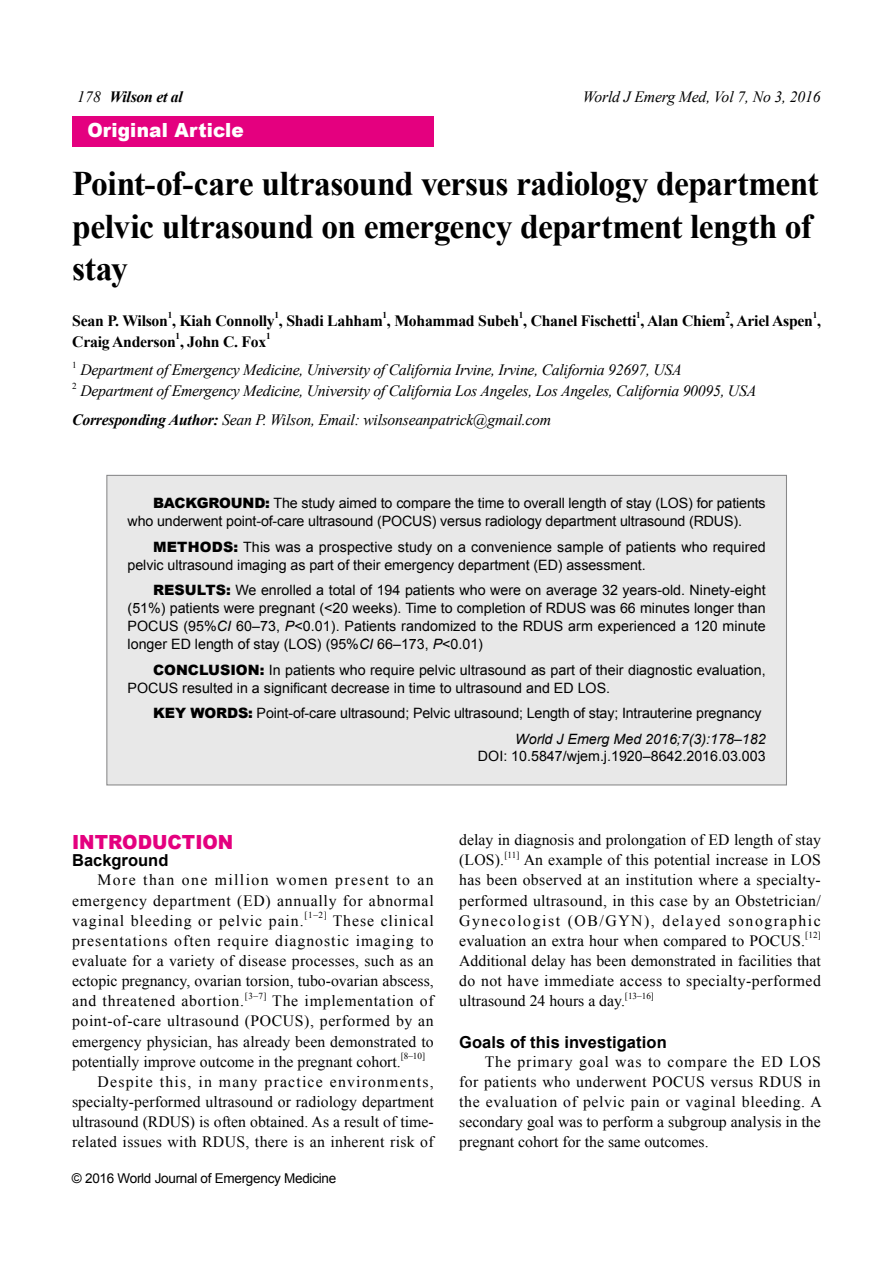
<style>
.page{position:relative;width:893px;height:1263px;background:#fff}
.page>*{position:absolute;margin:0;border:0;box-sizing:border-box;transform-origin:0 0}
.t1{font:700 34.5px/42.5px "Times New Roman";letter-spacing:-.02em;color:#000}
.t2{font:900 19.5px "Arial";letter-spacing:.01em;color:#fff;scale:.95 1}
.t3{font:900 19.5px "Arial";color:#e4007f;scale:.95 1}
.t4{font:700 16.5px "Arial";letter-spacing:.005em;color:#000}
.t5{font:15.75px/20.1px "Times New Roman";letter-spacing:.005em;color:#000;text-align:justify}
.t6{font:italic 15.75px/28.5px "Times New Roman";letter-spacing:-.02em;color:#000}
.t7{font:700 15.75px "Times New Roman";letter-spacing:-.02em;color:#000}
.t8{font:italic 700 15.75px "Times New Roman";letter-spacing:-.02em;color:#000}
.t9{font:14.25px/18px "Arial";letter-spacing:-.005em;color:#000}
.t10{font:13.5px "Arial";letter-spacing:-.02em;color:#000}
.t11{font:9.15px "Times New Roman";color:#000}
.t12{font:700 9.15px "Times New Roman";color:#000}
.s1{font-weight:400}
.s2{font-weight:700}
.s3{font-weight:900}
.s4{font-style:italic}
</style>
<div class="page">
<div style="left:72px;top:116px;width:361px;height:31px;background:#e4007f"></div>
<div style="left:107px;top:475px;width:679px;height:310px;background:#e8e8e8"></div>
<p class="t8" style="left:77px;top:91px;width:107px"><span class="s1">178</span> Wilson et al</p>
<p class="t6" style="left:583px;top:84px;width:239px">World J Emerg Med, Vol 7, No 3, 2016</p>
<p class="t2" style="left:87px;top:123px;width:166px">Original Article</p>
<h1 class="t1" style="left:72px;top:166px;width:747px">Point-of-care ultrasound versus radiology department pelvic ultrasound on emergency department length of stay</h1>
<p class="t7" style="left:72px;top:315px;width:750px">Sean P. Wilson , Kiah Connolly , Shadi Lahham , Mohammad Subeh , Chanel Fischetti , Alan Chiem , Ariel Aspen ,</p>
<p class="t12" style="left:168px;top:312px;width:6px">1</p>
<p class="t12" style="left:274px;top:312px;width:6px">1</p>
<p class="t12" style="left:382px;top:312px;width:6px">1</p>
<p class="t12" style="left:519px;top:312px;width:6px">1</p>
<p class="t12" style="left:636px;top:312px;width:6px">1</p>
<p class="t12" style="left:725px;top:312px;width:6px">2</p>
<p class="t12" style="left:812px;top:312px;width:6px">1</p>
<p class="t7" style="left:72px;top:336px;width:195px">Craig Anderson , John C. Fox</p>
<p class="t12" style="left:175px;top:333px;width:6px">1</p>
<p class="t12" style="left:266px;top:333px;width:6px">1</p>
<p class="t11" style="left:72px;top:361px;width:6px">1</p>
<p class="t6" style="left:80px;top:357px;width:603px">Department of Emergency Medicine, University of California Irvine, Irvine, California 92697, USA</p>
<p class="t11" style="left:72px;top:382px;width:6px">2</p>
<p class="t6" style="left:72px;top:378px;width:685px;text-indent:8px">Department of Emergency Medicine, University of California Los Angeles, Los Angeles, California 90095, USA<br><span class="s2">Corresponding Author:</span> Sean P. Wilson, Email: wilsonseanpatrick@gmail.com</p>
<p class="t9" style="left:128px;top:496px;width:639px;text-indent:26px"><span class="s3">BACKGROUND:</span> The study aimed to compare the time to overall length of stay (LOS) for patients who underwent point-of-care ultrasound (POCUS) versus radiology department ultrasound (RDUS).</p>
<p class="t9" style="left:128px;top:539px;width:639px;text-indent:26px"><span class="s3">METHODS:</span> This was a prospective study on a convenience sample of patients who required pelvic ultrasound imaging as part of their emergency department (ED) assessment.</p>
<p class="t9" style="left:128px;top:583px;width:639px;text-align:justify;text-indent:26px"><span class="s3">RESULTS:</span> We enrolled a total of 194 patients who were on average 32 years-old. Ninety-eight (51%) patients were pregnant (&lt;20 weeks). Time to completion of RDUS was 66 minutes longer than POCUS (95%<span class="s4">CI</span> 60–73, <span class="s4">P</span>&lt;0.01). Patients randomized to the RDUS arm experienced a 120 minute longer ED length of stay (LOS) (95%<span class="s4">CI</span> 66–173, <span class="s4">P</span>&lt;0.01)</p>
<p class="t9" style="left:128px;top:662px;width:639px;text-indent:26px"><span class="s3">CONCLUSION:</span> In patients who require pelvic ultrasound as part of their diagnostic evaluation,<br>POCUS resulted in a significant decrease in time to ultrasound and ED LOS.</p>
<p class="t9" style="left:153px;top:702px;width:614px;line-height:25.5px;text-align:right"><span class="s3">KEY WORDS:</span> Point-of-care ultrasound; Pelvic ultrasound; Length of stay; Intrauterine pregnancy<br><span class="s4">World J Emerg Med 2016;7(3):178–182</span></p>
<p class="t9" style="left:478px;top:749px;width:289px">DOI: 10.5847/wjem.j.1920–8642.2016.03.003</p>
<p class="t3" style="left:72px;top:835px;width:171px">INTRODUCTION</p>
<p class="t4" style="left:72px;top:854px;width:98px">Background</p>
<p class="t5" style="left:72px;top:872px;width:363px;text-indent:26px">More than one million women present to an emergency department (ED) annually for abnormal vaginal bleeding or pelvic pain.</p>
<p class="t11" style="left:304px;top:912px;width:24px">[1–2]</p>
<p class="t5" style="left:72px;top:912px;width:363px;text-indent:260px">These clinical presentations often require diagnostic imaging to evaluate for a variety of disease processes, such as an ectopic pregnancy, ovarian torsion, tubo-ovarian abscess, and threatened abortion.</p>
<p class="t11" style="left:245px;top:992px;width:23px">[3–7]</p>
<p class="t5" style="left:72px;top:992px;width:363px;text-indent:200px">The implementation of point-of-care ultrasound (POCUS), performed by an emergency physician, has already been demonstrated to potentially improve outcome in the pregnant cohort.</p>
<p class="t11" style="left:401px;top:1053px;width:26px">[8–10]</p>
<p class="t5" style="left:72px;top:1073px;width:363px;text-indent:26px">Despite this, in many practice environments, specialty-performed ultrasound or radiology department ultrasound (RDUS) is often obtained. As a result of time&shy;related issues with RDUS, there is an inherent risk of</p>
<p class="t10" style="left:72px;top:1171px;width:86px">www.wjem.org</p>
<p class="t10" style="left:72px;top:1173px;width:266px">© 2016 World Journal of Emergency Medicine</p>
<p class="t5" style="left:459px;top:831px;width:363px">delay in diagnosis and prolongation of ED length of stay (LOS).</p>
<p class="t11" style="left:504px;top:852px;width:17px">[11]</p>
<p class="t5" style="left:459px;top:852px;width:363px;text-indent:64px">An example of this potential increase in LOS has been observed at an institution where a specialty&shy;performed ultrasound, in this case by an Obstetrician/ Gynecologist (OB/GYN), delayed sonographic evaluation an extra hour when compared to POCUS.</p>
<p class="t11" style="left:805px;top:932px;width:17px">[12]</p>
<p class="t5" style="left:459px;top:952px;width:363px">Additional delay has been demonstrated in facilities that do not have immediate access to specialty-performed ultrasound 24 hours a day.</p>
<p class="t11" style="left:625px;top:992px;width:31px">[13–16]</p>
<p class="t4" style="left:459px;top:1036px;width:209px">Goals of this investigation</p>
<p class="t5" style="left:459px;top:1053px;width:364px;text-indent:26px">The primary goal was to compare the ED LOS for patients who underwent POCUS versus RDUS in the evaluation of pelvic pain or vaginal bleeding. A secondary goal was to perform a subgroup analysis in the pregnant cohort for the same outcomes.</p>
</div>
